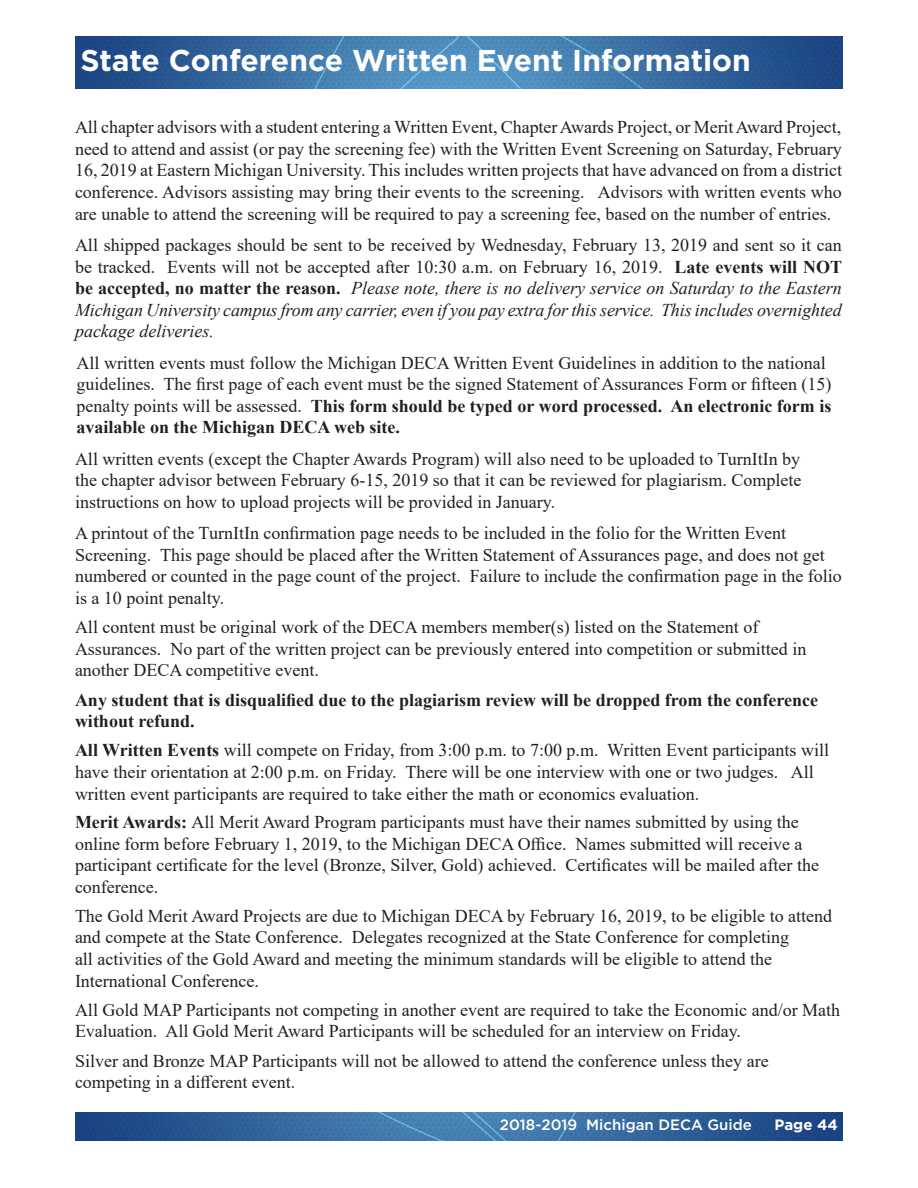
<style>
.page{position:relative;width:918px;height:1188px;background:#fff}
.page>*{position:absolute;margin:0;border:0;box-sizing:border-box;transform-origin:0 0}
.t1{font:700 30px "Gotham";color:#fff}
.t2{font:700 25.5px "Gotham";color:#fff}
.Normal__Web{font:18px/21.6px "Times New Roman";color:#231f20}
.t3{font:italic 18px/21.6px "Times New Roman";letter-spacing:-.005em;color:#231f20;text-align:justify}
.Normal__Web-2{font:700 18px/21.6px "Times New Roman";color:#231f20}
.t4{font:500 15px "Gotham";color:#fff}
.t5{font:700 15px "Gotham";color:#fff}
.s1{font-style:normal}
.s2{font-weight:700;font-style:normal}
.s3{font-weight:700}
</style>
<div class="page">
<img style="left:76px;top:1112px;width:766px;height:29px">
<img style="left:76px;top:36px;width:766px;height:52px">
<p class="t1" style="left:80px;top:43px;width:672px">State Conference Written Event Information</p>
<p class="Normal__Web" style="left:75px;top:116px;width:769px;text-align:justify">All chapter advisors with a student entering a Written Event, Chapter Awards Project, or Merit Award Project, need to attend and assist (or pay the screening fee) with the Written Event Screening on Saturday, February 16, 2019 at Eastern Michigan University. This includes written projects that have advanced on from a district conference. Advisors assisting may bring their events to the screening. Advisors with written events who are unable to attend the screening will be required to pay a screening fee, based on the number of entries.</p>
<p class="t3" style="left:75px;top:234px;width:769px"><span class="s1">All shipped packages should be sent to be received by Wednesday, February 13, 2019 and sent so it can be tracked. Events will not be accepted after 10:30 a.m. on February 16, 2019.</span> <span class="s2">Late events will NOT be accepted, no matter the reason.</span> Please note, there is no delivery service on Saturday to the Eastern Michigan University campus from any carrier, even if you pay extra for this service. This includes overnighted package deliveries.</p>
<p class="Normal__Web" style="left:76px;top:351px;width:756px">All written events must follow the Michigan DECA Written Event Guidelines in addition to the national guidelines. The first page of each event must be the signed Statement of Assurances Form or fifteen (15) penalty points will be assessed. <span class="s3">This form should be typed or word processed. An electronic form is available on the Michigan DECA web site.</span></p>
<p class="Normal__Web" style="left:75px;top:447px;width:728px;text-align:justify">All written events (except the Chapter Awards Program) will also need to be uploaded to TurnItIn by the chapter advisor between February 6-15, 2019 so that it can be reviewed for plagiarism. Complete instructions on how to upload projects will be provided in January.</p>
<p class="Normal__Web" style="left:75px;top:522px;width:768px">A printout of the TurnItIn confirmation page needs to be included in the folio for the Written Event Screening. This page should be placed after the Written Statement of Assurances page, and does not get numbered or counted in the page count of the project. Failure to include the confirmation page in the folio is a 10 point penalty.</p>
<p class="Normal__Web" style="left:75px;top:616px;width:733px">All content must be original work of the DECA members member(s) listed on the Statement of<br>Assurances. No part of the written project can be previously entered into competition or submitted in another DECA competitive event.</p>
<p class="Normal__Web-2" style="left:75px;top:688px;width:745px">Any student that is disqualified due to the plagiarism review will be dropped from the conference without refund.</p>
<p class="Normal__Web" style="left:75px;top:739px;width:756px"><span class="s3">All Written Events</span> will compete on Friday, from 3:00 p.m. to 7:00 p.m. Written Event participants will have their orientation at 2:00 p.m. on Friday. There will be one interview with one or two judges. All written event participants are required to take either the math or economics evaluation.</p>
<p class="Normal__Web" style="left:75px;top:811px;width:746px"><span class="s3">Merit Awards:</span> All Merit Award Program participants must have their names submitted by using the online form before February 1, 2019, to the Michigan DECA Office. Names submitted will receive a participant certificate for the level (Bronze, Silver, Gold) achieved. Certificates will be mailed after the conference.</p>
<p class="Normal__Web" style="left:75px;top:904px;width:759px">The Gold Merit Award Projects are due to Michigan DECA by February 16, 2019, to be eligible to attend and compete at the State Conference. Delegates recognized at the State Conference for completing<br>all activities of the Gold Award and meeting the minimum standards will be eligible to attend the International Conference.</p>
<p class="Normal__Web" style="left:75px;top:998px;width:767px">All Gold MAP Participants not competing in another event are required to take the Economic and/or Math<br>Evaluation. All Gold Merit Award Participants will be scheduled for an interview on Friday.</p>
<p class="Normal__Web" style="left:75px;top:1049px;width:695px">Silver and Bronze MAP Participants will not be allowed to attend the conference unless they are competing in a different event.</p>
<h2 class="t2" style="left:712px;top:1113px;width:109px">Page 44</h2>
<p class="t4" style="left:500px;top:1116px;width:254px">2018-2019 Michigan DECA Guide</p>
<p class="t5" style="left:775px;top:1116px;width:65px">Page 44</p>
</div>
